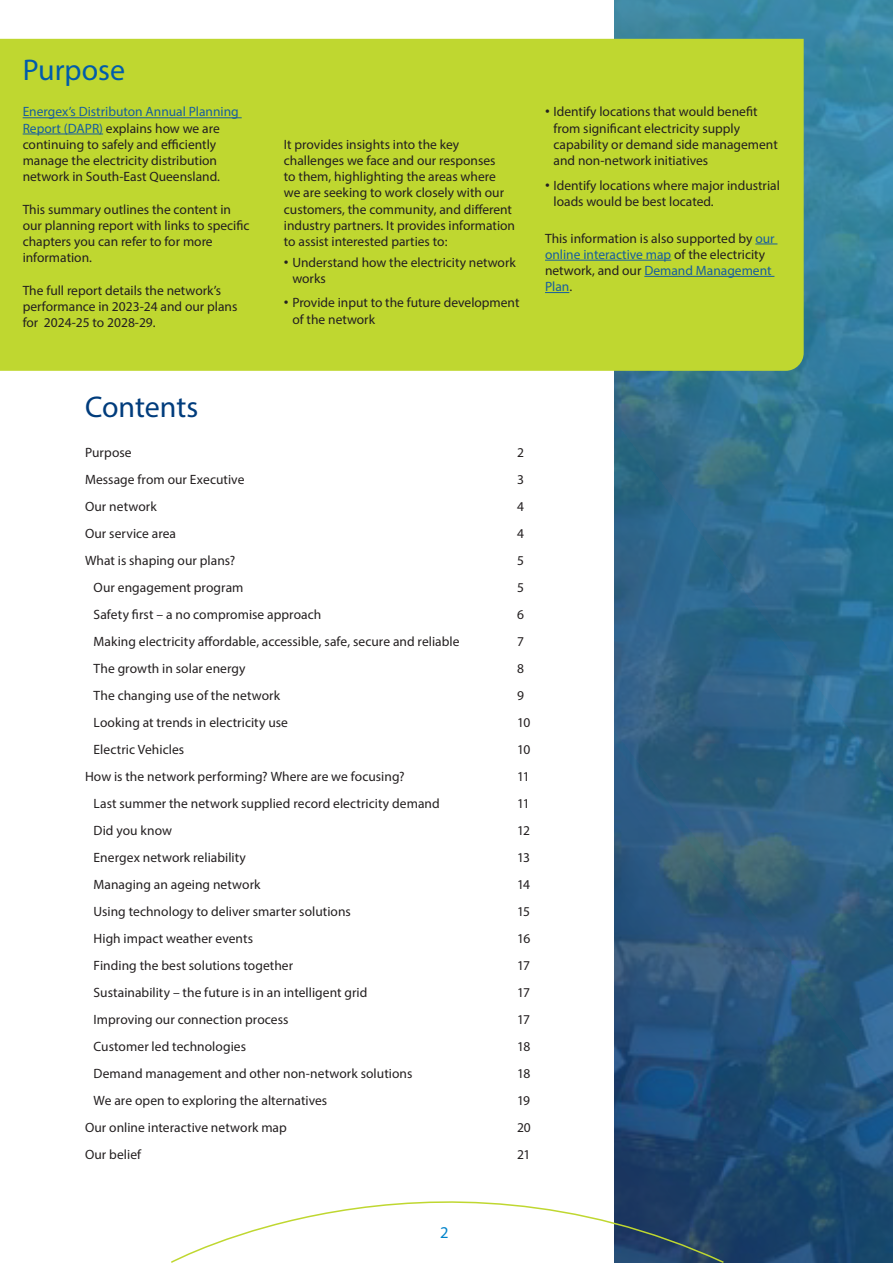
<style>
.page{position:relative;width:893px;height:1263px;background:#fff}
.page>*{position:absolute;margin:0;border:0;box-sizing:border-box;transform-origin:0 0}
.t1{font:30px "Myriad Pro";letter-spacing:-.005em;color:#003c7c}
.t2{font:30px "Myriad Pro";color:#005cab}
.t3{font:16.5px "Myriad Pro";color:#0083ca}
.t4{font:13.5px/16.2px "Myriad Pro";color:#231f20}
.s1{color:#175d9e}
.s2{font-family:"Arial"}
</style>
<div class="page">
<svg style="left:614px;top:0;width:279px;height:1263px;background:#2d6588"></svg>
<div style="left:0;top:39px;width:804px;height:332px;background:#bfd730"></div>
<svg style="left:171px;top:1127px;width:554px;height:136px"></svg>
<hr style="left:23px;top:117px;width:219px;height:1px;background:#175d9e">
<hr style="left:23px;top:134px;width:80px;height:1px;background:#175d9e">
<svg style="left:755px;top:244px;width:22px;height:1px"></svg>
<hr style="left:545px;top:260px;width:126px;height:1px;background:#175d9e">
<hr style="left:644px;top:276px;width:130px;height:1px;background:#175d9e">
<svg style="left:545px;top:292px;width:24px;height:1px"></svg>
<p class="t2" style="left:23px;top:51px;width:104px">Purpose</p>
<p class="t4" style="left:23px;top:104px;width:218px"><span class="s1">Energex’s Distributon Annual Planning Report (DAPR)</span> explains how we are continuing to safely and efficiently manage the electricity distribution network in South-East Queensland.</p>
<p class="t4" style="left:23px;top:201px;width:228px">This summary outlines the content in our planning report with links to specific chapters you can refer to for more information.</p>
<p class="t4" style="left:23px;top:282px;width:216px">The full report details the network’s performance in 2023-24 and our plans for 2024-25 to 2028-29.</p>
<p class="t4" style="left:284px;top:136px;width:233px">It provides insights into the key challenges we face and our responses<br>to them, highlighting the areas where we are seeking to work closely with our customers, the community, and different industry partners. It provides information to assist interested parties to:</p>
<p class="t4" style="left:292px;top:254px;width:225px;text-indent:-9px"><span class="s2">•</span> Understand how the electricity network works</p>
<p class="t4" style="left:292px;top:295px;width:229px;text-indent:-9px"><span class="s2">•</span> Provide input to the future development of the network</p>
<p class="t4" style="left:554px;top:104px;width:226px;text-indent:-9px"><span class="s2">•</span> Identify locations that would benefit from significant electricity supply capability or demand side management and non-network initiatives</p>
<p class="t4" style="left:554px;top:177px;width:228px;text-indent:-9px"><span class="s2">•</span> Identify locations where major industrial loads would be best located.</p>
<p class="t4" style="left:545px;top:230px;width:231px">This information is also supported by <span class="s1">our online interactive map</span> of the electricity network, and our <span class="s1">Demand Management<br>Plan</span>.</p>
<p class="t1" style="left:85px;top:388px;width:115px">Contents</p>
<p class="t4" style="left:85px;top:444px;width:48px">Purpose</p>
<p class="t4" style="left:517px;top:444px;width:8px">2</p>
<p class="t4" style="left:85px;top:471px;width:161px">Message from our Executive</p>
<p class="t4" style="left:517px;top:471px;width:8px">3</p>
<p class="t4" style="left:85px;top:498px;width:73px">Our network</p>
<p class="t4" style="left:517px;top:498px;width:8px">4</p>
<p class="t4" style="left:85px;top:525px;width:93px">Our service area</p>
<p class="t4" style="left:517px;top:525px;width:8px">4</p>
<p class="t4" style="left:85px;top:552px;width:152px">What is shaping our plans?</p>
<p class="t4" style="left:517px;top:552px;width:8px">5</p>
<p class="t4" style="left:94px;top:579px;width:151px">Our engagement program</p>
<p class="t4" style="left:517px;top:579px;width:8px">5</p>
<p class="t4" style="left:94px;top:606px;width:229px">Safety first – a no compromise approach</p>
<p class="t4" style="left:517px;top:606px;width:8px">6</p>
<p class="t4" style="left:94px;top:633px;width:367px">Making electricity affordable, accessible, safe, secure and reliable</p>
<p class="t4" style="left:517px;top:633px;width:8px">7</p>
<p class="t4" style="left:94px;top:660px;width:153px">The growth in solar energy</p>
<p class="t4" style="left:517px;top:660px;width:8px">8</p>
<p class="t4" style="left:94px;top:687px;width:188px">The changing use of the network</p>
<p class="t4" style="left:517px;top:687px;width:8px">9</p>
<p class="t4" style="left:94px;top:714px;width:196px">Looking at trends in electricity use</p>
<p class="t4" style="left:517px;top:714px;width:15px">10</p>
<p class="t4" style="left:94px;top:741px;width:92px">Electric Vehicles</p>
<p class="t4" style="left:517px;top:741px;width:15px">10</p>
<p class="t4" style="left:85px;top:768px;width:321px">How is the network performing? Where are we focusing?</p>
<p class="t4" style="left:517px;top:768px;width:14px">11</p>
<p class="t4" style="left:94px;top:795px;width:348px">Last summer the network supplied record electricity demand</p>
<p class="t4" style="left:517px;top:795px;width:14px">11</p>
<p class="t4" style="left:94px;top:822px;width:80px">Did you know</p>
<p class="t4" style="left:517px;top:822px;width:14px">12</p>
<p class="t4" style="left:94px;top:849px;width:154px">Energex network reliability</p>
<p class="t4" style="left:517px;top:849px;width:14px">13</p>
<p class="t4" style="left:94px;top:876px;width:168px">Managing an ageing network</p>
<p class="t4" style="left:517px;top:876px;width:15px">14</p>
<p class="t4" style="left:94px;top:903px;width:259px">Using technology to deliver smarter solutions</p>
<p class="t4" style="left:517px;top:903px;width:15px">15</p>
<p class="t4" style="left:94px;top:930px;width:161px">High impact weather events</p>
<p class="t4" style="left:517px;top:930px;width:15px">16</p>
<p class="t4" style="left:94px;top:957px;width:201px">Finding the best solutions together</p>
<p class="t4" style="left:517px;top:957px;width:14px">17</p>
<p class="t4" style="left:94px;top:984px;width:275px">Sustainability – the future is in an intelligent grid</p>
<p class="t4" style="left:517px;top:984px;width:14px">17</p>
<p class="t4" style="left:94px;top:1011px;width:196px">Improving our connection process</p>
<p class="t4" style="left:517px;top:1011px;width:14px">17</p>
<p class="t4" style="left:94px;top:1038px;width:154px">Customer led technologies</p>
<p class="t4" style="left:517px;top:1038px;width:15px">18</p>
<p class="t4" style="left:94px;top:1065px;width:320px">Demand management and other non-network solutions</p>
<p class="t4" style="left:517px;top:1065px;width:15px">18</p>
<p class="t4" style="left:94px;top:1092px;width:235px">We are open to exploring the alternatives</p>
<p class="t4" style="left:517px;top:1092px;width:15px">19</p>
<p class="t4" style="left:85px;top:1119px;width:203px">Our online interactive network map</p>
<p class="t4" style="left:517px;top:1119px;width:15px">20</p>
<p class="t4" style="left:85px;top:1146px;width:58px">Our belief</p>
<p class="t4" style="left:517px;top:1146px;width:15px">21</p>
<p class="t3" style="left:440px;top:1222px;width:10px">2</p>
</div>
